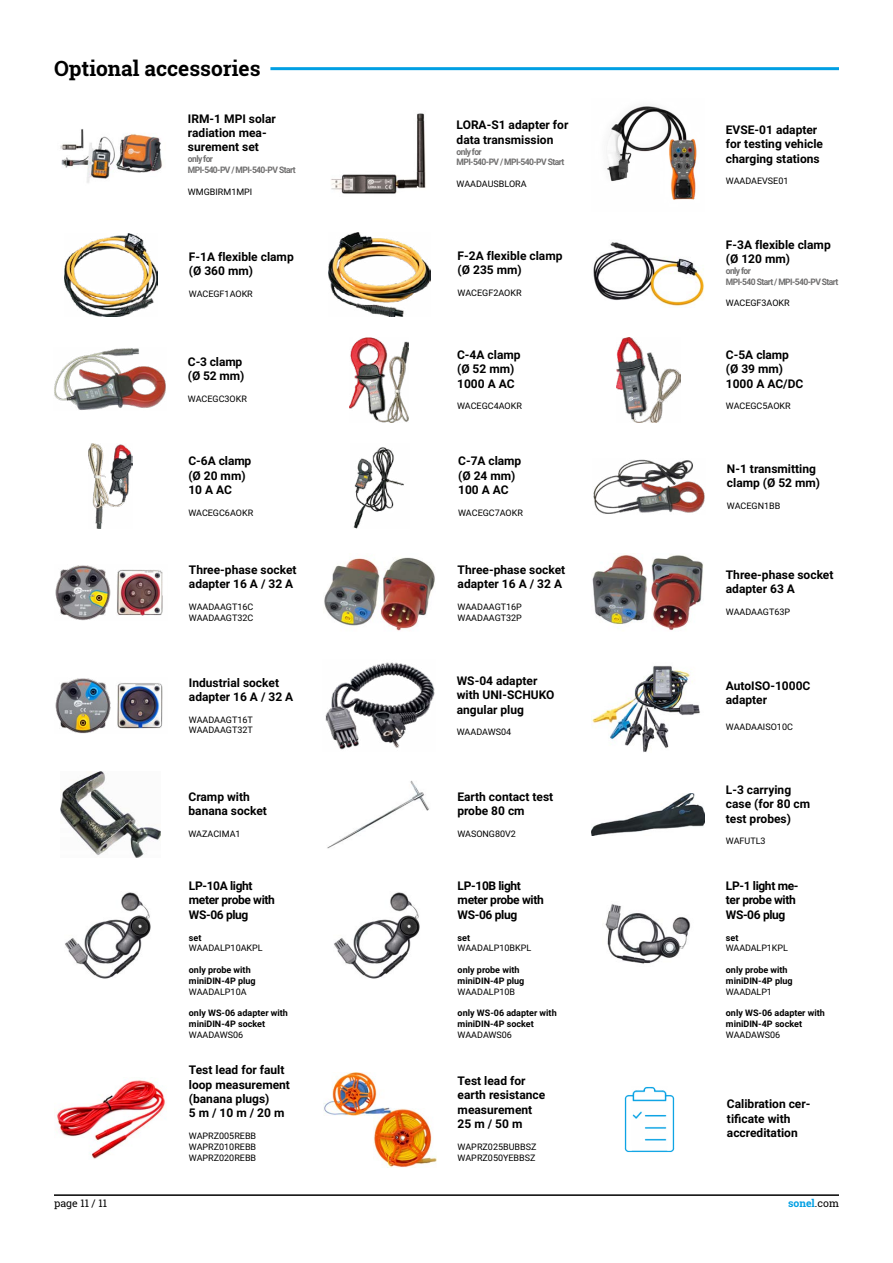
<style>
.page{position:relative;width:893px;height:1263px;background:#fff}
.page>*{position:absolute;margin:0;border:0;box-sizing:border-box;transform-origin:0 0}
.t1{font:700 21px "Roboto Slab";color:#000}
.t2{font:700 12px/14.4px "Roboto";color:#000}
.t3{font:700 12px/14.4px "Roboto";letter-spacing:-.03em;color:#000}
.t4{font:10.5px "Roboto Slab";color:#000}
.t5{font:700 10.5px "Roboto Slab";color:#009fe3}
.t6{font:9px/10.8px "Roboto";color:#000}
.t7{font:700 9px/10.8px "Roboto";color:#000}
.t8{font:700 9px/10.8px "Roboto";letter-spacing:-.07em;color:#706f6f;scale:.95 1}
.s1{font-weight:400;color:#000}
</style>
<div class="page">
<hr style="left:54px;top:1194px;width:785px;height:2px;background:#000">
<img style="left:325px;top:662px;width:110px;height:88px">
<img style="left:323px;top:1073px;width:66px;height:43px">
<img style="left:605px;top:904px;width:86px;height:60px">
<img style="left:334px;top:892px;width:86px;height:86px">
<img style="left:65px;top:892px;width:86px;height:86px">
<img style="left:373px;top:1108px;width:64px;height:59px">
<img style="left:592px;top:665px;width:108px;height:87px">
<img style="left:607px;top:106px;width:90px;height:94px">
<img style="left:593px;top:459px;width:112px;height:55px">
<img style="left:54px;top:348px;width:112px;height:62px">
<img style="left:54px;top:1080px;width:113px;height:79px">
<hr style="left:270px;top:67px;width:569px;height:3px;background:#009fe3">
<img style="left:329px;top:232px;width:102px;height:84px">
<img style="left:349px;top:337px;width:59px;height:85px">
<img style="left:616px;top:337px;width:64px;height:85px">
<img style="left:88px;top:444px;width:45px;height:85px">
<img style="left:353px;top:447px;width:51px;height:82px">
<img style="left:55px;top:565px;width:108px;height:56px">
<img style="left:324px;top:557px;width:111px;height:74px">
<img style="left:55px;top:678px;width:108px;height:56px">
<img style="left:592px;top:555px;width:112px;height:75px">
<img style="left:64px;top:233px;width:93px;height:84px">
<img style="left:624px;top:1086px;width:51px;height:67px">
<img style="left:327px;top:780px;width:102px;height:69px">
<img style="left:60px;top:772px;width:100px;height:85px">
<img style="left:592px;top:793px;width:113px;height:43px">
<img style="left:60px;top:129px;width:102px;height:54px">
<img style="left:593px;top:242px;width:111px;height:64px">
<img style="left:331px;top:113px;width:95px;height:81px">
<h1 class="t1" style="left:54px;top:54px;width:208px">Optional accessories</h1>
<p class="t2" style="left:188px;top:111px;width:89px">IRM-1 MPI solar radiation mea&shy;surement set</p>
<p class="t8" style="left:188px;top:153px;width:115px">only for<br>MPI-540-PV / MPI-540-PV Start</p>
<p class="t6" style="left:188px;top:186px;width:66px">WMGBIRM1MPI</p>
<p class="t2" style="left:189px;top:249px;width:106px">F-1A flexible clamp (Ø 360 mm)</p>
<p class="t6" style="left:189px;top:288px;width:65px">WACEGF1AOKR</p>
<p class="t2" style="left:188px;top:354px;width:58px">C-3 clamp (Ø 52 mm)</p>
<p class="t6" style="left:188px;top:393px;width:61px">WACEGC3OKR</p>
<p class="t2" style="left:188px;top:453px;width:64px">C-6A clamp (Ø 20 mm)<br>10 A AC</p>
<p class="t6" style="left:188px;top:507px;width:66px">WACEGC6AOKR</p>
<p class="t2" style="left:189px;top:562px;width:109px">Three-phase socket adapter 16 A / 32 A</p>
<p class="t6" style="left:189px;top:601px;width:66px">WAADAAGT16C<br>WAADAAGT32C</p>
<p class="t2" style="left:189px;top:675px;width:106px">Industrial socket adapter 16 A / 32 A</p>
<p class="t6" style="left:189px;top:714px;width:66px">WAADAAGT16T<br>WAADAAGT32T</p>
<p class="t2" style="left:188px;top:789px;width:80px">Cramp with banana socket</p>
<p class="t6" style="left:188px;top:828px;width:54px">WAZACIMA1</p>
<p class="t3" style="left:189px;top:878px;width:88px">LP-10A light meter probe with<br>WS-06 plug</p>
<p class="t7" style="left:189px;top:931px;width:14px">set</p>
<p class="t6" style="left:189px;top:942px;width:75px">WAADALP10AKPL</p>
<p class="t7" style="left:189px;top:964px;width:68px">only probe with miniDIN-4P plug</p>
<p class="t6" style="left:189px;top:985px;width:59px">WAADALP10A</p>
<p class="t7" style="left:189px;top:1007px;width:101px">only WS-06 adapter with miniDIN-4P socket</p>
<p class="t6" style="left:189px;top:1029px;width:56px">WAADAWS06</p>
<p class="t2" style="left:189px;top:1062px;width:103px">Test lead for fault loop measurement (banana plugs)<br>5 m / 10 m / 20 m</p>
<p class="t6" style="left:189px;top:1130px;width:69px;text-align:justify">WAPRZ005REBB WAPRZ010REBB WAPRZ020REBB</p>
<p class="t2" style="left:457px;top:117px;width:113px">LORA-S1 adapter for data transmission</p>
<p class="t8" style="left:457px;top:146px;width:115px">only for<br>MPI-540-PV / MPI-540-PV Start</p>
<p class="t6" style="left:457px;top:178px;width:72px">WAADAUSBLORA</p>
<p class="t2" style="left:458px;top:248px;width:106px">F-2A flexible clamp (Ø 235 mm)</p>
<p class="t6" style="left:458px;top:287px;width:65px">WACEGF2AOKR</p>
<p class="t2" style="left:457px;top:347px;width:65px">C-4A clamp (Ø 52 mm)<br>1000 A AC</p>
<p class="t6" style="left:457px;top:400px;width:66px">WACEGC4AOKR</p>
<p class="t2" style="left:458px;top:453px;width:64px">C-7A clamp (Ø 24 mm)<br>100 A AC</p>
<p class="t6" style="left:458px;top:507px;width:66px">WACEGC7AOKR</p>
<p class="t2" style="left:458px;top:562px;width:109px">Three-phase socket adapter 16 A / 32 A</p>
<p class="t6" style="left:458px;top:601px;width:66px">WAADAAGT16P<br>WAADAAGT32P</p>
<p class="t2" style="left:457px;top:673px;width:99px">WS-04 adapter with UNI-SCHUKO angular plug</p>
<p class="t6" style="left:457px;top:726px;width:56px">WAADAWS04</p>
<p class="t2" style="left:457px;top:789px;width:97px">Earth contact test probe 80 cm</p>
<p class="t6" style="left:457px;top:828px;width:60px">WASONG80V2</p>
<p class="t3" style="left:458px;top:878px;width:88px">LP-10B light meter probe with<br>WS-06 plug</p>
<p class="t7" style="left:458px;top:931px;width:14px">set</p>
<p class="t6" style="left:458px;top:942px;width:75px">WAADALP10BKPL</p>
<p class="t7" style="left:458px;top:964px;width:68px">only probe with miniDIN-4P plug</p>
<p class="t6" style="left:458px;top:985px;width:59px">WAADALP10B</p>
<p class="t7" style="left:458px;top:1007px;width:101px">only WS-06 adapter with miniDIN-4P socket</p>
<p class="t6" style="left:458px;top:1029px;width:56px">WAADAWS06</p>
<p class="t2" style="left:458px;top:1073px;width:89px">Test lead for earth resistance measurement<br>25 m / 50 m</p>
<p class="t6" style="left:458px;top:1141px;width:80px">WAPRZ025BUBBSZ<br>WAPRZ050YEBBSZ</p>
<p class="t2" style="left:726px;top:122px;width:99px">EVSE-01 adapter for testing vehicle charging stations</p>
<p class="t6" style="left:726px;top:176px;width:64px">WAADAEVSE01</p>
<p class="t2" style="left:726px;top:237px;width:106px">F-3A flexible clamp (Ø 120 mm)</p>
<p class="t8" style="left:726px;top:265px;width:120px">only for<br>MPI-540 Start / MPI-540-PV Start</p>
<p class="t6" style="left:726px;top:297px;width:65px">WACEGF3AOKR</p>
<p class="t2" style="left:726px;top:347px;width:79px">C-5A clamp (Ø 39 mm)<br>1000 A AC/DC</p>
<p class="t6" style="left:726px;top:400px;width:66px">WACEGC5AOKR</p>
<p class="t2" style="left:727px;top:461px;width:95px">N-1 transmitting clamp (Ø 52 mm)</p>
<p class="t6" style="left:727px;top:500px;width:55px">WACEGN1BB</p>
<p class="t2" style="left:726px;top:567px;width:109px">Three-phase socket adapter 63 A</p>
<p class="t6" style="left:726px;top:606px;width:66px">WAADAAGT63P</p>
<p class="t2" style="left:726px;top:678px;width:86px">AutoISO-1000C adapter</p>
<p class="t6" style="left:726px;top:721px;width:69px">WAADAAISO10C</p>
<p class="t2" style="left:726px;top:782px;width:86px">L-3 carrying case (for 80 cm test probes)</p>
<p class="t6" style="left:726px;top:835px;width:41px">WAFUTL3</p>
<p class="t3" style="left:726px;top:878px;width:74px">LP-1 light me&shy;ter probe with<br>WS-06 plug</p>
<p class="t7" style="left:726px;top:931px;width:14px">set</p>
<p class="t6" style="left:726px;top:942px;width:64px">WAADALP1KPL</p>
<p class="t7" style="left:726px;top:964px;width:68px">only probe with miniDIN-4P plug</p>
<p class="t6" style="left:726px;top:985px;width:48px">WAADALP1</p>
<p class="t7" style="left:726px;top:1007px;width:101px">only WS-06 adapter with miniDIN-4P socket</p>
<p class="t6" style="left:726px;top:1029px;width:56px">WAADAWS06</p>
<p class="t2" style="left:727px;top:1096px;width:85px">Calibration cer&shy;tificate with accreditation</p>
<p class="t4" style="left:54px;top:1196px;width:55px">page 11 / 11</p>
<p class="t5" style="left:788px;top:1196px;width:52px">sonel<span class="s1">.com</span></p>
</div>
